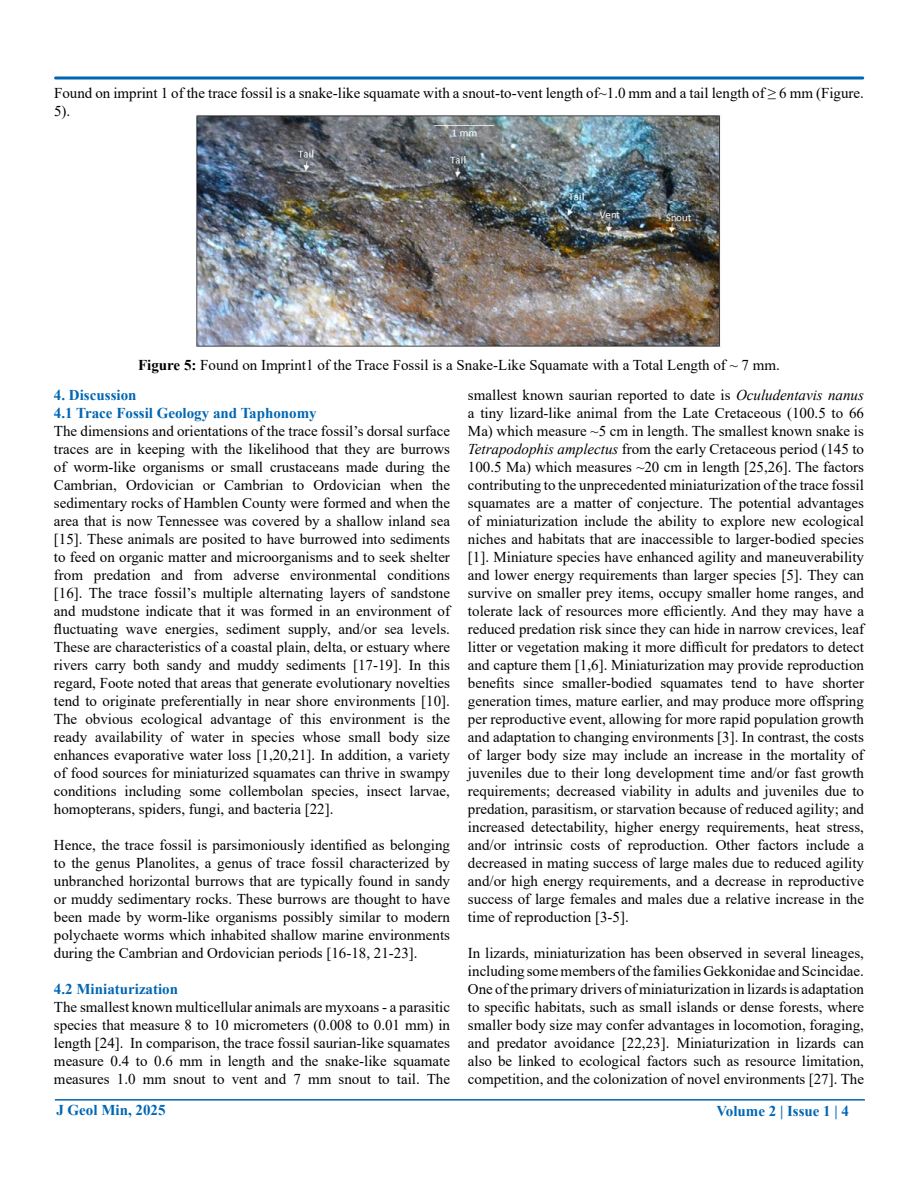
<style>
.page{position:relative;width:918px;height:1188px;background:#fff}
.page>*{position:absolute;margin:0;border:0;box-sizing:border-box;transform-origin:0 0}
.t1{font:15px/18px "Times New Roman";color:#000;text-align:justify}
.t2{font:700 15px/18px "Times New Roman";color:#0066b3}
.t3{font:13.5px "Times New Roman";color:#000}
.t4{font:700 13.5px "Times New Roman";color:#000}
.t5{font:12.45px "Calibri";color:#000}
.t6{font:9px "Times New Roman";color:#000}
.s1{font-weight:700}
.s2{font-style:italic}
</style>
<div class="page">
<div style="left:54px;top:76px;width:810px;height:4px;border:2px solid #0066b3"></div>
<hr style="left:55px;top:1099px;width:810px;height:2px;background:#0066b3">
<img style="left:195px;top:114px;width:526px;height:234px">
<p class="t1" style="left:54px;top:84px;width:812px">Found on imprint 1 of the trace fossil is a snake-like squamate with a snout-to-vent length of~1.0 mm and a tail length of ≥ 6 mm (Figure.<br>5).</p>
<p class="t1" style="left:138px;top:356px;width:643px"><span class="s1">Figure 5:</span> Found on Imprint1 of the Trace Fossil is a Snake-Like Squamate with a Total Length of ~ 7 mm.</p>
<p class="t2" style="left:54px;top:385px;width:264px">4. Discussion<br>4.1 Trace Fossil Geology and Taphonomy</p>
<p class="t1" style="left:54px;top:421px;width:398px">The dimensions and orientations of the trace fossil’s dorsal surface traces are in keeping with the likelihood that they are burrows of worm-like organisms or small crustaceans made during the Cambrian, Ordovician or Cambrian to Ordovician when the sedimentary rocks of Hamblen County were formed and when the area that is now Tennessee was covered by a shallow inland sea [15]. These animals are posited to have burrowed into sediments to feed on organic matter and microorganisms and to seek shelter from predation and from adverse environmental conditions [16]. The trace fossil’s multiple alternating layers of sandstone and mudstone indicate that it was formed in an environment of fluctuating wave energies, sediment supply, and/or sea levels.<br>These are characteristics of a coastal plain, delta, or estuary where rivers carry both sandy and muddy sediments [17-19]. In this regard, Foote noted that areas that generate evolutionary novelties tend to originate preferentially in near shore environments [10].<br>The obvious ecological advantage of this environment is the ready availability of water in species whose small body size enhances evaporative water loss [1,20,21]. In addition, a variety of food sources for miniaturized squamates can thrive in swampy conditions including some collembolan species, insect larvae, homopterans, spiders, fungi, and bacteria [22].</p>
<p class="t1" style="left:54px;top:835px;width:398px">Hence, the trace fossil is parsimoniously identified as belonging to the genus Planolites, a genus of trace fossil characterized by unbranched horizontal burrows that are typically found in sandy or muddy sedimentary rocks. These burrows are thought to have been made by worm-like organisms possibly similar to modern polychaete worms which inhabited shallow marine environments during the Cambrian and Ordovician periods [16-18, 21-23].</p>
<p class="t2" style="left:54px;top:979px;width:126px">4.2 Miniaturization</p>
<p class="t1" style="left:54px;top:997px;width:398px">The smallest known multicellular animals are myxoans - a parasitic species that measure 8 to 10 micrometers (0.008 to 0.01 mm) in length [24]. In comparison, the trace fossil saurian-like squamates measure 0.4 to 0.6 mm in length and the snake-like squamate measures 1.0 mm snout to vent and 7 mm snout to tail. The</p>
<p class="t3" style="left:196px;top:360px;width:523px"><span class="s1">Figure 5.</span>Found on imprint1 of the trace fossil is a snake-like squamate with a total length of ~ 7</p>
<p class="t1" style="left:468px;top:386px;width:398px">smallest known saurian reported to date is <span class="s2">Oculudentavis nanus </span>a tiny lizard-like animal from the Late Cretaceous (100.5 to 66<br>Ma) which measure ~5 cm in length. The smallest known snake is <span class="s2">Tetrapodophis amplectus</span> from the early Cretaceous period (145 to 100.5 Ma) which measures ~20 cm in length [25,26]. The factors contributing to the unprecedented miniaturization of the trace fossil squamates are a matter of conjecture. The potential advantages of miniaturization include the ability to explore new ecological niches and habitats that are inaccessible to larger-bodied species [1]. Miniature species have enhanced agility and maneuverability and lower energy requirements than larger species [5]. They can survive on smaller prey items, occupy smaller home ranges, and tolerate lack of resources more efficiently. And they may have a reduced predation risk since they can hide in narrow crevices, leaf litter or vegetation making it more difficult for predators to detect and capture them [1,6]. Miniaturization may provide reproduction benefits since smaller-bodied squamates tend to have shorter generation times, mature earlier, and may produce more offspring per reproductive event, allowing for more rapid population growth and adaptation to changing environments [3]. In contrast, the costs of larger body size may include an increase in the mortality of juveniles due to their long development time and/or fast growth requirements; decreased viability in adults and juveniles due to predation, parasitism, or starvation because of reduced agility; and increased detectability, higher energy requirements, heat stress, and/or intrinsic costs of reproduction. Other factors include a decreased in mating success of large males due to reduced agility and/or high energy requirements, and a decrease in reproductive success of large females and males due a relative increase in the time of reproduction [3-5].</p>
<p class="t1" style="left:468px;top:944px;width:398px">In lizards, miniaturization has been observed in several lineages, including some members of the families Gekkonidae and Scincidae.<br>One of the primary drivers of miniaturization in lizards is adaptation to specific habitats, such as small islands or dense forests, where smaller body size may confer advantages in locomotion, foraging, and predator avoidance [22,23]. Miniaturization in lizards can also be linked to ecological factors such as resource limitation, competition, and the colonization of novel environments [27]. The</p>
<p class="t4" style="left:196px;top:431px;width:63px">Discussion</p>
<p class="t4" style="left:196px;top:471px;width:217px">Trace FossilGeology and Taphonomy</p>
<p class="t3" style="left:196px;top:511px;width:529px">The dimensions and orientations of the trace fossil’s dorsal surface tracesare in keeping with the</p>
<p class="t3" style="left:196px;top:543px;width:529px">likelihood that they areburrows of worm-like organisms or small crustaceansmade during the</p>
<p class="t3" style="left:196px;top:604px;width:529px">County were formed and when the area that is now Tennessee was covered by a shallow inland</p>
<p class="t3" style="left:196px;top:636px;width:19px">sea</p>
<p class="t3" style="left:235px;top:636px;width:489px">. These animalsare posited to have burrowed into sediments to feed on organic matter and</p>
<p class="t3" style="left:196px;top:698px;width:58px">conditions</p>
<p class="t6" style="left:252px;top:696px;width:10px">18</p>
<p class="t3" style="left:261px;top:698px;width:464px">.The trace fossil’s multiple alternating layers of sandstone and mudstone indicate that</p>
<p class="t3" style="left:196px;top:729px;width:529px">it was formed in an environment of fluctuating wave energies, sediment supply, and/or sea</p>
<p class="t5" style="left:717px;top:776px;width:8px">9</p>
<p class="t2" style="left:56px;top:1101px;width:111px">J Geol Min, 2025</p>
<p class="t2" style="left:716px;top:1101px;width:134px">Volume 2 | Issue 1 | 4</p>
</div>
